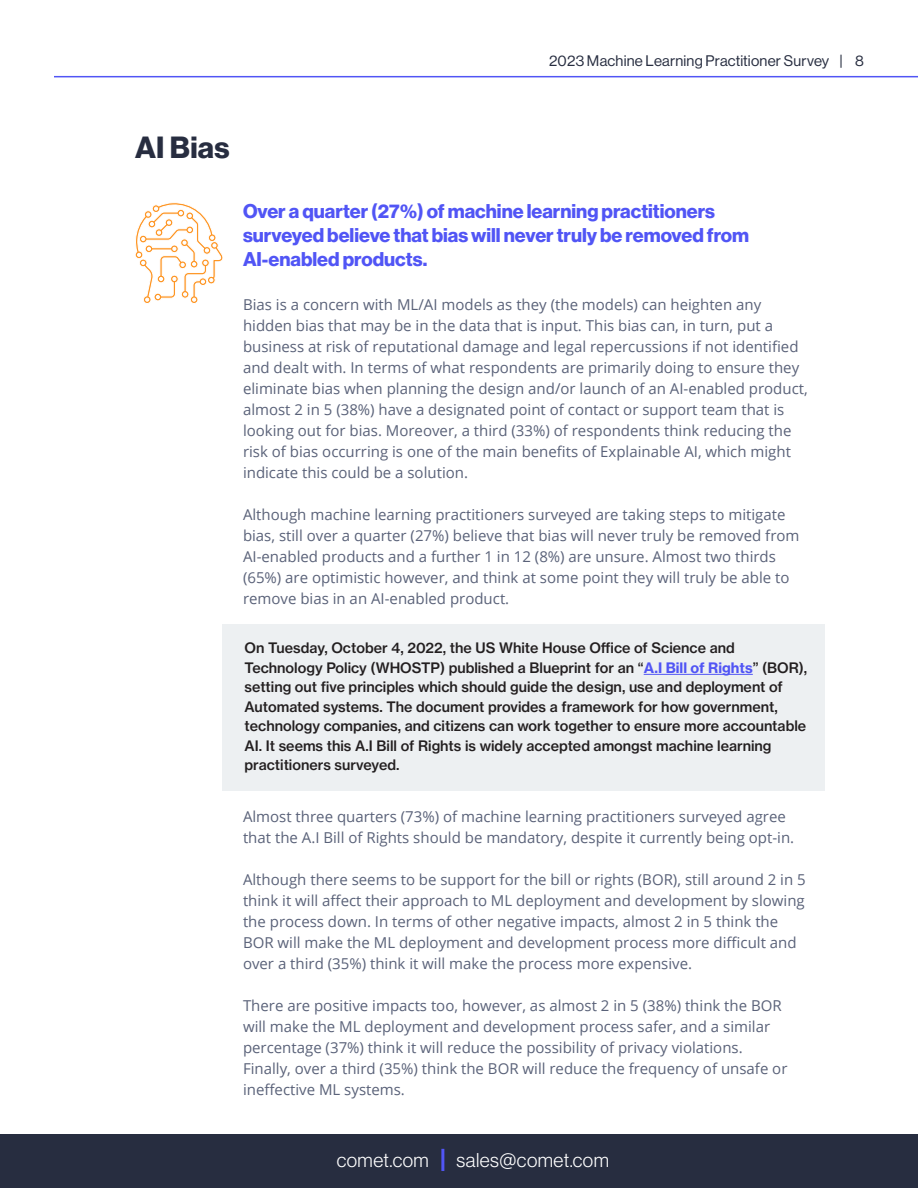
<style>
.page{position:relative;width:918px;height:1188px;background:#fff}
.page>*{position:absolute;margin:0;border:0;box-sizing:border-box;transform-origin:0 0}
.Headline_17_20_Left{font:30px "N Haas Grotesk DS Pro 75 Bd";letter-spacing:.01em;color:#272d40}
.t1{font:19.5px/24px "N Haas Grotesk DS Pro 75 Bd";color:#5155f5}
.t2{font:19.5px "N Haas Grotesk DS Pro 45 Lt";letter-spacing:.025em;color:#fff}
.t3{font:15px/21px "Open Sans";color:#5a6279}
.t4{font:15px "N Haas Grotesk DS Pro 55 Rg";letter-spacing:.015em;color:#272d40}
.Blue_Bullets{font:14.25px/19.5px "N Haas Grotesk TX Pro 65 Md";color:#231f20}
.s1{font-family:"N Haas Grotesk TX Pro 75 Bd";color:#5155f5}
</style>
<div class="page">
<hr style="left:54px;top:76px;width:864px;height:1px;background:#5155f5">
<div style="left:0;top:1134px;width:918px;height:54px;background:#272d40"></div>
<hr style="left:441px;top:1149px;width:3px;height:22px;background:#5155f5">
<div style="left:222px;top:625px;width:602px;height:166px;background:#edf0f2"></div>
<svg style="left:135px;top:202px;width:88px;height:102px"></svg>
<hr style="left:644px;top:674px;width:109px;height:1px;background:#5155f5">
<p class="t4" style="left:549px;top:52px;width:316px">2023 Machine Learning Practitioner Survey | 8</p>
<p class="Headline_17_20_Left" style="left:135px;top:130px;width:96px">AI Bias</p>
<p class="t1" style="left:243px;top:199px;width:508px">Over a quarter (27%) of machine learning practitioners surveyed believe that bias will never truly be removed from<br>AI-enabled products.</p>
<p class="t3" style="left:243px;top:293px;width:566px">Bias is a concern with ML/AI models as they (the models) can heighten any hidden bias that may be in the data that is input. This bias can, in turn, put a business at risk of reputational damage and legal repercussions if not identified and dealt with. In terms of what respondents are primarily doing to ensure they eliminate bias when planning the design and/or launch of an AI-enabled product, almost 2 in 5 (38%) have a designated point of contact or support team that is looking out for bias. Moreover, a third (33%) of respondents think reducing the risk of bias occurring is one of the main benefits of Explainable AI, which might indicate this could be a solution.</p>
<p class="t3" style="left:243px;top:503px;width:558px">Although machine learning practitioners surveyed are taking steps to mitigate bias, still over a quarter (27%) believe that bias will never truly be removed from AI-enabled products and a further 1 in 12 (8%) are unsure. Almost two thirds (65%) are optimistic however, and think at some point they will truly be able to remove bias in an AI-enabled product.</p>
<p class="Blue_Bullets" style="left:245px;top:638px;width:564px">On Tuesday, October 4, 2022, the US White House Office of Science and Technology Policy (WHOSTP) published a Blueprint for an “<span class="s1">A.I Bill of Rights</span>” (BOR), setting out five principles which should guide the design, use and deployment of Automated systems. The document provides a framework for how government, technology companies, and citizens can work together to ensure more accountable AI. It seems this A.I Bill of Rights is widely accepted amongst machine learning practitioners surveyed.</p>
<p class="t3" style="left:243px;top:806px;width:553px">Almost three quarters (73%) of machine learning practitioners surveyed agree that the A.I Bill of Rights should be mandatory, despite it currently being opt-in.</p>
<p class="t3" style="left:243px;top:869px;width:564px">Although there seems to be support for the bill or rights (BOR), still around 2 in 5 think it will affect their approach to ML deployment and development by slowing the process down. In terms of other negative impacts, almost 2 in 5 think the BOR will make the ML deployment and development process more difficult and over a third (35%) think it will make the process more expensive.</p>
<p class="t3" style="left:243px;top:995px;width:546px">There are positive impacts too, however, as almost 2 in 5 (38%) think the BOR will make the ML deployment and development process safer, and a similar percentage (37%) think it will reduce the possibility of privacy violations.<br>Finally, over a third (35%) think the BOR will reduce the frequency of unsafe or ineffective ML systems.</p>
<h2 class="t2" style="left:337px;top:1149px;width:94px">comet.com</h2>
<h2 class="t2" style="left:456px;top:1149px;width:154px">sales@comet.com</h2>
</div>
